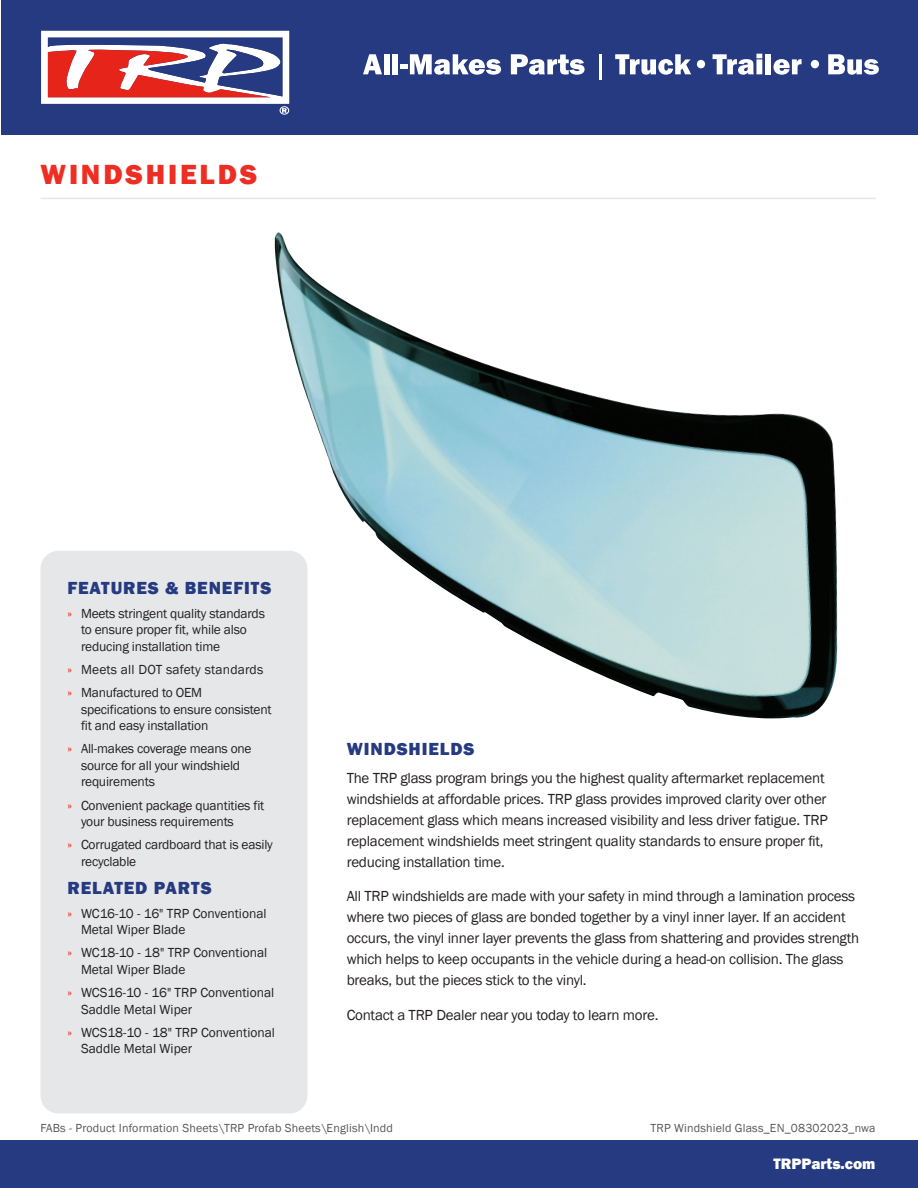
<style>
.page{position:relative;width:918px;height:1188px;background:#fff}
.page>*{position:absolute;margin:0;border:0;box-sizing:border-box;transform-origin:0 0}
.t1{font:800 28.5px "Franklin Gothic";letter-spacing:.1em;color:#ee2e22}
.Sidebar-_Subhead{font:800 18px "Franklin Gothic";letter-spacing:.05em;color:#253a80}
.Sidebar-_BC{font:800 18px "Franklin Gothic";letter-spacing:.05em;color:#253a80}
.SubHead{font:800 18px "Franklin Gothic";letter-spacing:.05em;color:#253a80}
.t2{font:800 15.6px "Franklin Gothic";color:#fff}
.Body_Copy{font:15px/21px "Franklin Gothic";letter-spacing:-.015em;color:#231f20}
.Sidebar-_BC-2{font:13.5px/16.5px "Franklin Gothic";letter-spacing:-.015em;color:#231f20}
.Sidebar-_BC-3{font:13.5px "Franklin Gothic";letter-spacing:.015em;color:#231f20}
.t3{font:12px "Franklin Gothic";letter-spacing:.015em;color:#57585a}
.s1{color:#ee2e22}
</style>
<div class="page">
<div style="left:0;top:1140px;width:918px;height:48px;background:#253a80"></div>
<div style="left:1px;top:0;width:917px;height:135px;background:#253a80"></div>
<svg style="left:41px;top:31px;width:248px;height:84px"></svg>
<svg style="left:363px;top:54px;width:19px;height:20px"></svg>
<div style="left:384px;top:54px;width:5px;height:20px;background:#fff"></div>
<div style="left:393px;top:54px;width:5px;height:20px;background:#fff"></div>
<div style="left:400px;top:64px;width:8px;height:5px;background:#fff"></div>
<svg style="left:410px;top:54px;width:91px;height:21px"></svg>
<svg style="left:511px;top:54px;width:74px;height:21px"></svg>
<hr style="left:599px;top:54px;width:2px;height:25px;background:#fff">
<svg style="left:615px;top:54px;width:76px;height:21px"></svg>
<svg style="left:697px;top:60px;width:8px;height:8px"></svg>
<svg style="left:713px;top:54px;width:49px;height:21px"></svg>
<div style="left:765px;top:54px;width:6px;height:20px;background:#fff"></div>
<svg style="left:773px;top:59px;width:29px;height:16px"></svg>
<svg style="left:811px;top:60px;width:8px;height:8px"></svg>
<svg style="left:828px;top:54px;width:51px;height:21px"></svg>
<img style="left:274px;top:232px;width:564px;height:487px">
<div style="left:40px;top:551px;width:268px;height:562px;background:#e6e7e9;border-radius:18px"></div>
<hr style="left:40px;top:198px;width:836px;height:1px;background:#e6e7e9">
<p class="t1" style="left:40px;top:156px;width:218px">WINDSHIELDS</p>
<p class="Sidebar-_Subhead" style="left:68px;top:577px;width:205px">FEATURES &amp; BENEFITS</p>
<p class="Sidebar-_BC-2" style="left:81px;top:605px;width:185px;text-indent:-14px"><span class="s1">»</span> Meets stringent quality standards to ensure proper fit, while also reducing installation time</p>
<p class="Sidebar-_BC-3" style="left:68px;top:661px;width:197px"><span class="s1">»</span> Meets all DOT safety standards</p>
<p class="Sidebar-_BC-2" style="left:81px;top:685px;width:192px;text-indent:-14px"><span class="s1">»</span> Manufactured to OEM specifications to ensure consistent fit and easy installation</p>
<p class="Sidebar-_BC-2" style="left:81px;top:741px;width:172px;text-indent:-14px"><span class="s1">»</span> All-makes coverage means one source for all your windshield requirements</p>
<p class="Sidebar-_BC-2" style="left:81px;top:797px;width:185px;text-indent:-14px"><span class="s1">»</span> Convenient package quantities fit your business requirements</p>
<p class="Sidebar-_BC-2" style="left:81px;top:837px;width:193px;text-indent:-14px"><span class="s1">»</span> Corrugated cardboard that is easily recyclable</p>
<p class="Sidebar-_BC" style="left:68px;top:877px;width:146px">RELATED PARTS</p>
<p class="Sidebar-_BC-2" style="left:81px;top:905px;width:187px;text-indent:-14px"><span class="s1">»</span> WC16-10 - 16" TRP Conventional<br>Metal Wiper Blade</p>
<p class="Sidebar-_BC-2" style="left:81px;top:945px;width:188px;text-indent:-14px"><span class="s1">»</span> WC18-10 - 18" TRP Conventional<br>Metal Wiper Blade</p>
<p class="Sidebar-_BC-2" style="left:81px;top:985px;width:195px;text-indent:-14px"><span class="s1">»</span> WCS16-10 - 16" TRP Conventional<br>Saddle Metal Wiper</p>
<p class="Sidebar-_BC-2" style="left:81px;top:1024px;width:196px;text-indent:-14px"><span class="s1">»</span> WCS18-10 - 18" TRP Conventional<br>Saddle Metal Wiper</p>
<p class="SubHead" style="left:347px;top:737px;width:129px">WINDSHIELDS</p>
<p class="Body_Copy" style="left:347px;top:768px;width:483px">The TRP glass program brings you the highest quality aftermarket replacement windshields at affordable prices. TRP glass provides improved clarity over other replacement glass which means increased visibility and less driver fatigue. TRP replacement windshields meet stringent quality standards to ensure proper fit, reducing installation time.</p>
<p class="Body_Copy" style="left:347px;top:886px;width:514px">All TRP windshields are made with your safety in mind through a lamination process where two pieces of glass are bonded together by a vinyl inner layer. If an accident occurs, the vinyl inner layer prevents the glass from shattering and provides strength which helps to keep occupants in the vehicle during a head-on collision. The glass breaks, but the pieces stick to the vinyl.</p>
<p class="Body_Copy" style="left:347px;top:1005px;width:313px">Contact a TRP Dealer near you today to learn more.</p>
<p class="t3" style="left:40px;top:1120px;width:354px">FABs - Product Information Sheets\TRP Profab Sheets\English\Indd</p>
<p class="t3" style="left:651px;top:1120px;width:227px">TRP Windshield Glass_EN_08302023_nwa</p>
<p class="t2" style="left:774px;top:1154px;width:104px">TRPParts.com</p>
</div>
